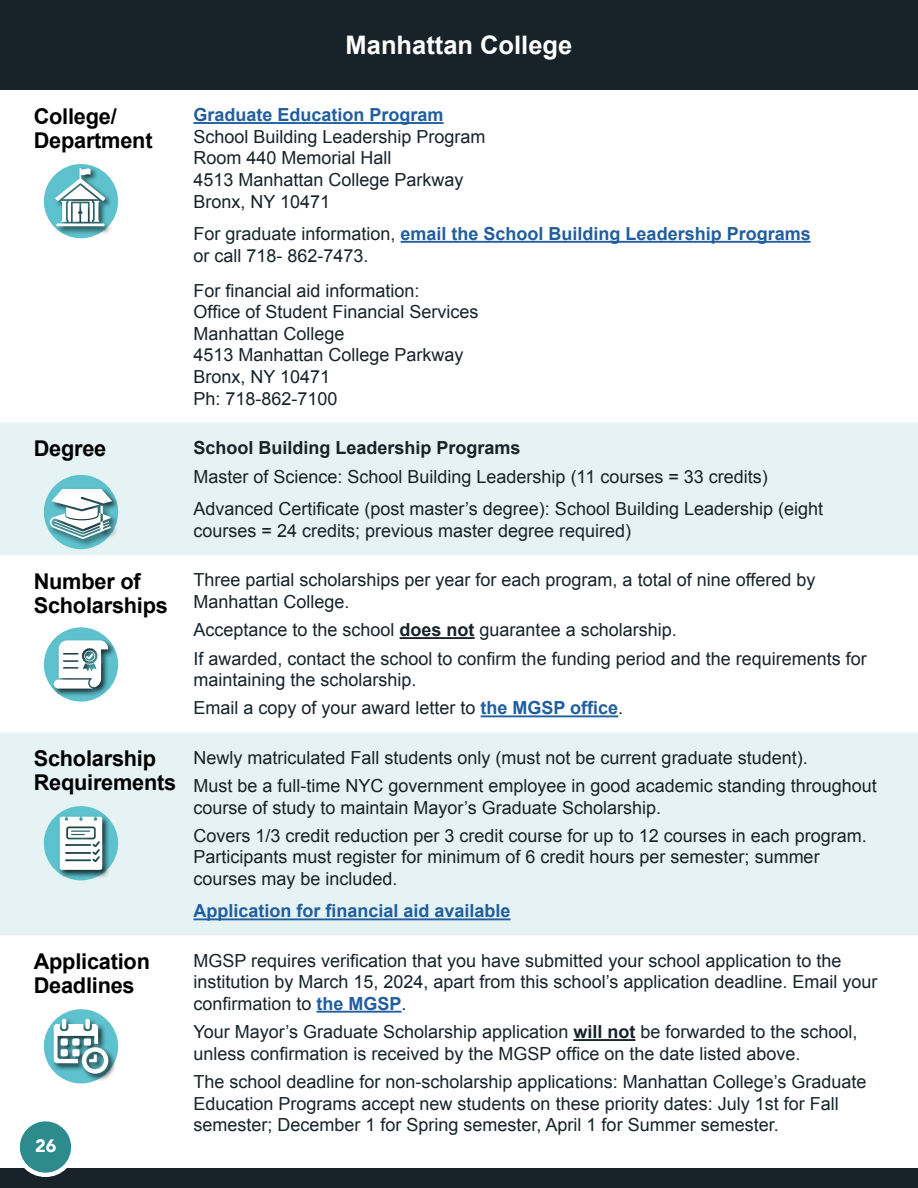
<style>
.page{position:relative;width:918px;height:1188px;background:#fff}
.page>*{position:absolute;margin:0;border:0;box-sizing:border-box;transform-origin:0 0}
.School_H1{font:700 25.5px "Arial";color:#fff}
.Body_Title_1_H2{font:700 21.75px/24px "Arial";letter-spacing:-.01em;color:#000}
.table_body{font:18px/21.6px "Arial";color:#172329}
.table_body-2{font:700 18px "Arial";color:#215e9e}
.table_body_bold{font:700 18px "Arial";color:#172329}
.table_body_bold-2{font:18px "Arial";color:#172329}
.t1{font:900 18px "Avenir";color:#fff}
.s1{font-weight:700;color:#215e9e}
.s2{font-weight:700}
</style>
<div class="page">
<div style="left:0;top:1169px;width:918px;height:19px;background:#172329"></div>
<div style="left:0;top:0;width:918px;height:90px;background:#172329"></div>
<svg style="left:0;top:423px;width:918px;height:512px;fill:#e6f3f4"></svg>
<hr style="left:194px;top:122px;width:250px;height:2px;background:#215e9e">
<hr style="left:401px;top:241px;width:410px;height:2px;background:#215e9e">
<hr style="left:400px;top:637px;width:75px;height:2px;background:#172329">
<hr style="left:481px;top:715px;width:137px;height:2px;background:#215e9e">
<hr style="left:194px;top:918px;width:317px;height:2px;background:#215e9e">
<hr style="left:317px;top:1011px;width:85px;height:2px;background:#215e9e">
<hr style="left:573px;top:1039px;width:62px;height:2px;background:#172329">
<div style="left:44px;top:164px;width:74px;height:74px;background:#5dc2cd;border-radius:50%"></div>
<div style="left:54px;top:166px;width:59px;height:69px;background:#000;opacity:.75"></div>
<svg style="left:55px;top:168px;width:50px;height:58px"></svg>
<div style="left:44px;top:475px;width:74px;height:74px;background:#5dc2cd;border-radius:50%"></div>
<div style="left:48px;top:487px;width:72px;height:60px;background:#000;opacity:.75"></div>
<svg style="left:49px;top:489px;width:63px;height:50px;background:#a8c9cc"></svg>
<div style="left:44px;top:627px;width:74px;height:75px;background:#5dc2cd;border-radius:50%"></div>
<div style="left:52px;top:638px;width:64px;height:59px;background:#000;opacity:.75"></div>
<svg style="left:54px;top:640px;width:54px;height:49px;background:#bdd3d6"></svg>
<div style="left:44px;top:806px;width:74px;height:74px;background:#5dc2cd;border-radius:50%"></div>
<div style="left:58px;top:815px;width:53px;height:63px;background:#000;opacity:.75"></div>
<svg style="left:60px;top:817px;width:42px;height:53px;background:#d8e0e0"></svg>
<div style="left:44px;top:1009px;width:74px;height:74px;background:#5dc2cd;border-radius:50%"></div>
<div style="left:52px;top:1017px;width:64px;height:65px;background:#000;opacity:.75"></div>
<svg style="left:54px;top:1019px;width:54px;height:55px"></svg>
<div style="left:61px;top:1038px;width:7px;height:8px;background:#fff;border-radius:2px"></div>
<div style="left:72px;top:1038px;width:8px;height:8px;background:#fff;border-radius:2px"></div>
<div style="left:61px;top:1049px;width:7px;height:7px;background:#fff;border-radius:2px"></div>
<div style="left:72px;top:1049px;width:8px;height:7px;background:#fff;border-radius:2px"></div>
<div style="left:84px;top:1038px;width:7px;height:8px;background:#fff;border-radius:2px"></div>
<div style="left:15px;top:1117px;width:60px;height:60px;background:#fff;border-radius:50%"></div>
<div style="left:20px;top:1121px;width:51px;height:52px;background:#2d8a8d;border-radius:50%"></div>
<h1 class="School_H1" style="left:346px;top:29px;width:228px">Manhattan College</h1>
<h2 class="Body_Title_1_H2" style="left:34px;top:105px;width:120px">College/<br>Department</h2>
<p class="table_body-2" style="left:194px;top:103px;width:252px">Graduate Education Program</p>
<p class="table_body" style="left:194px;top:126px;width:294px">School Building Leadership Program</p>
<p class="table_body" style="left:194px;top:147px;width:200px">Room 440 Memorial Hall</p>
<p class="table_body" style="left:194px;top:169px;width:272px">4513 Manhattan College Parkway</p>
<p class="table_body" style="left:194px;top:191px;width:138px">Bronx, NY 10471</p>
<p class="table_body" style="left:194px;top:223px;width:619px">For graduate information, <span class="s1">email the School Building Leadership Programs </span>or call 718- 862-7473.</p>
<p class="table_body_bold-2" style="left:194px;top:278px;width:228px">For financial aid information:</p>
<p class="table_body" style="left:194px;top:301px;width:287px">Office of Student Financial Services</p>
<p class="table_body" style="left:194px;top:323px;width:153px">Manhattan College</p>
<p class="table_body" style="left:194px;top:344px;width:272px">4513 Manhattan College Parkway</p>
<p class="table_body" style="left:194px;top:366px;width:138px">Bronx, NY 10471</p>
<p class="table_body" style="left:194px;top:388px;width:146px">Ph: 718-862-7100</p>
<h2 class="Body_Title_1_H2" style="left:34px;top:438px;width:74px">Degree</h2>
<p class="table_body_bold" style="left:194px;top:436px;width:329px">School Building Leadership Programs</p>
<p class="table_body" style="left:194px;top:466px;width:576px">Master of Science: School Building Leadership (11 courses = 33 credits)</p>
<p class="table_body" style="left:194px;top:498px;width:631px">Advanced Certificate (post master’s degree): School Building Leadership (eight courses = 24 credits; previous master degree required)</p>
<h2 class="Body_Title_1_H2" style="left:34px;top:570px;width:136px">Number of<br>Scholarships</h2>
<p class="table_body" style="left:194px;top:569px;width:623px">Three partial scholarships per year for each program, a total of nine offered by<br>Manhattan College.</p>
<p class="table_body" style="left:194px;top:619px;width:485px">Acceptance to the school <span class="s2">does not</span> guarantee a scholarship.</p>
<p class="table_body" style="left:194px;top:648px;width:675px">If awarded, contact the school to confirm the funding period and the requirements for maintaining the scholarship.</p>
<p class="table_body" style="left:194px;top:698px;width:431px">Email a copy of your award letter to <span class="s1">the MGSP office</span>.</p>
<h2 class="Body_Title_1_H2" style="left:34px;top:747px;width:144px">Scholarship<br>Requirements</h2>
<p class="table_body" style="left:194px;top:747px;width:616px">Newly matriculated Fall students only (must not be current graduate student).</p>
<p class="table_body" style="left:194px;top:775px;width:685px">Must be a full-time NYC government employee in good academic standing throughout course of study to maintain Mayor’s Graduate Scholarship.</p>
<p class="table_body" style="left:194px;top:825px;width:675px">Covers 1/3 credit reduction per 3 credit course for up to 12 courses in each program.<br>Participants must register for minimum of 6 credit hours per semester; summer courses may be included.</p>
<p class="table_body-2" style="left:194px;top:899px;width:319px">Application for financial aid available</p>
<h2 class="Body_Title_1_H2" style="left:34px;top:950px;width:118px">Application<br>Deadlines</h2>
<p class="table_body" style="left:194px;top:950px;width:685px">MGSP requires verification that you have submitted your school application to the institution by March 15, 2024, apart from this school’s application deadline. Email your confirmation to <span class="s1">the MGSP</span>.</p>
<p class="table_body" style="left:194px;top:1021px;width:665px">Your Mayor’s Graduate Scholarship application <span class="s2">will not</span> be forwarded to the school, unless confirmation is received by the MGSP office on the date listed above.</p>
<p class="table_body" style="left:194px;top:1071px;width:675px">The school deadline for non-scholarship applications: Manhattan College’s Graduate<br>Education Programs accept new students on these priority dates: July 1st for Fall semester; December 1 for Spring semester, April 1 for Summer semester.</p>
<p class="t1" style="left:35px;top:1130px;width:23px">26</p>
</div>
